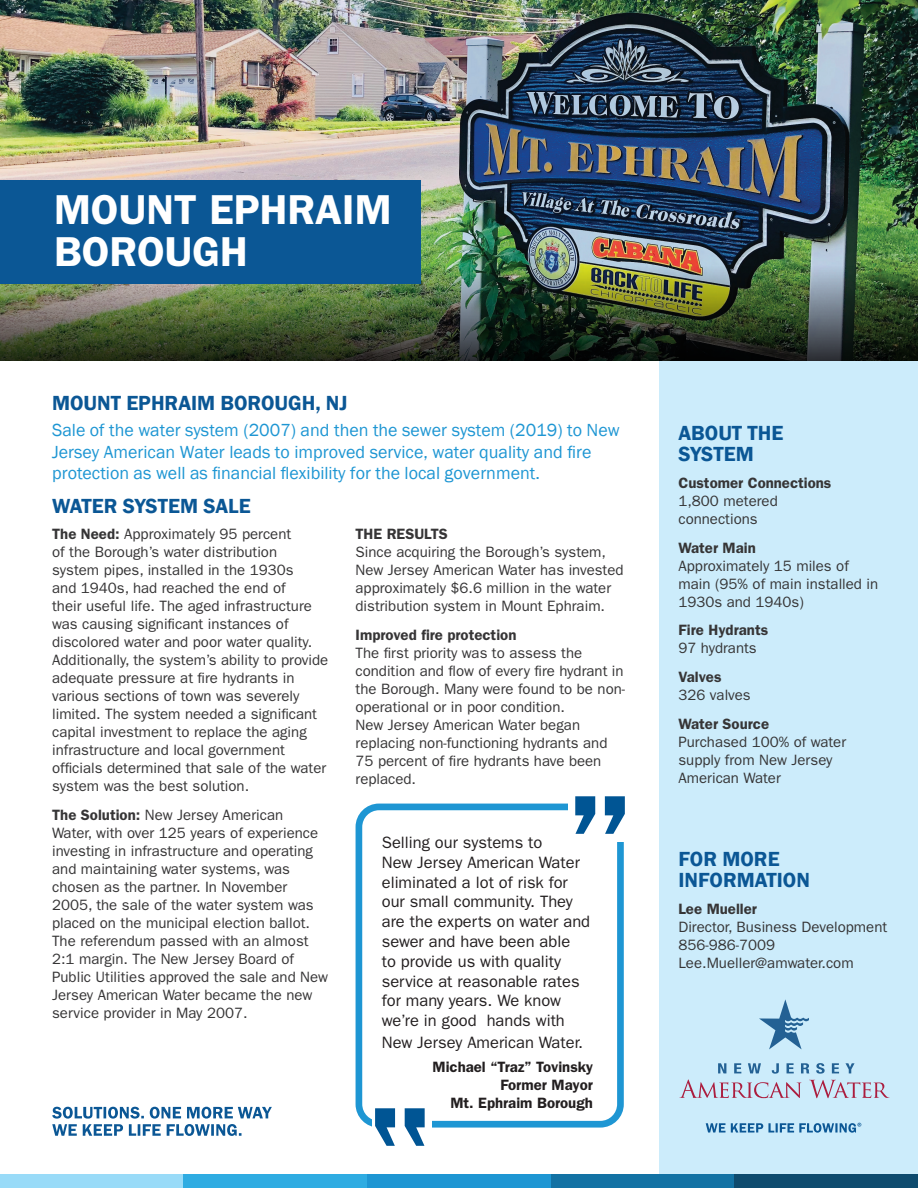
<style>
.page{position:relative;width:918px;height:1188px;background:#fff}
.page>*{position:absolute;margin:0;border:0;box-sizing:border-box;transform-origin:0 0}
.t1{font:600 42px/42px "ITC Franklin Gothic Std";color:#fff}
.t2{font:600 21px/21px "Franklin Gothic";color:#0b5795}
.t3{font:18px/21.6px "Franklin Gothic";color:#1e96d3}
.t4{font:16.5px/19.8px "ITC Franklin Gothic Std";color:#231f20}
.t5{font:15px/18px "ITC Franklin Gothic Std";color:#363536}
.t6{font:600 15px "ITC Franklin Gothic Std";color:#363536}
.t7{font:600 15px/18px "ITC Franklin Gothic Std";color:#231f20;text-align:right}
.s1{font-weight:600}
</style>
<div class="page">
<div style="left:659px;top:361px;width:259px;height:826px;background:#ccecfb"></div>
<img style="left:0;top:0;width:918px;height:266px">
<img style="left:0;top:266px;width:918px;height:95px">
<div style="left:0;top:180px;width:420px;height:104px;background:#0b5795"></div>
<div style="left:356px;top:804px;width:268px;height:324px;border:7px solid #1e96d3;border-radius:20px"></div>
<div style="left:372px;top:1098px;width:60px;height:50px;background:#fff"></div>
<svg style="left:405px;top:1108px;width:20px;height:38px"></svg>
<svg style="left:375px;top:1108px;width:20px;height:38px"></svg>
<div style="left:568px;top:791px;width:60px;height:50px;background:#fff"></div>
<svg style="left:575px;top:796px;width:20px;height:38px"></svg>
<svg style="left:605px;top:796px;width:20px;height:38px"></svg>
<svg style="left:52px;top:1107px;width:220px;height:29px"></svg>
<div style="left:0;top:1174px;width:184px;height:14px;background:#99dbf8"></div>
<div style="left:184px;top:1174px;width:183px;height:14px;background:#2face2"></div>
<div style="left:367px;top:1174px;width:184px;height:14px;background:#1e96d3"></div>
<div style="left:551px;top:1174px;width:183px;height:14px;background:#1372a4"></div>
<div style="left:734px;top:1174px;width:184px;height:14px;background:#0e4b6e"></div>
<svg style="left:679px;top:1063px;width:210px;height:35px"></svg>
<svg style="left:759px;top:999px;width:50px;height:50px"></svg>
<svg style="left:706px;top:1123px;width:155px;height:10px"></svg>
<h1 class="t1" style="left:54px;top:189px;width:339px">MOUNT EPHRAIM<br>BOROUGH</h1>
<h2 class="t2" style="left:52px;top:393px;width:297px">MOUNT EPHRAIM BOROUGH, NJ</h2>
<p class="t3" style="left:52px;top:420px;width:569px">Sale of the water system (2007) and then the sewer system (2019) to New<br>Jersey American Water leads to improved service, water quality and fire protection as well as financial flexibility for the local government.</p>
<h2 class="t2" style="left:52px;top:496px;width:200px">WATER SYSTEM SALE</h2>
<p class="t5" style="left:52px;top:525px;width:278px"><span class="s1">The Need:</span> Approximately 95 percent<br>of the Borough’s water distribution<br>system pipes, installed in the 1930s<br>and 1940s, had reached the end of<br>their useful life. The aged infrastructure was causing significant instances of discolored water and poor water quality.<br>Additionally, the system’s ability to provide adequate pressure at fire hydrants in various sections of town was severely limited. The system needed a significant capital investment to replace the aging infrastructure and local government officials determined that sale of the water system was the best solution.</p>
<p class="t5" style="left:52px;top:806px;width:277px"><span class="s1">The Solution:</span> New Jersey American<br>Water, with over 125 years of experience investing in infrastructure and operating and maintaining water systems, was chosen as the partner. In November 2005, the sale of the water system was placed on the municipal election ballot.<br>The referendum passed with an almost 2:1 margin. The New Jersey Board of Public Utilities approved the sale and New Jersey American Water became the new service provider in May 2007.</p>
<p class="t6" style="left:356px;top:525px;width:94px">THE RESULTS</p>
<p class="t5" style="left:356px;top:543px;width:270px">Since acquiring the Borough’s system, New Jersey American Water has invested approximately $6.6 million in the water distribution system in Mount Ephraim.</p>
<p class="t6" style="left:356px;top:626px;width:162px">Improved fire protection</p>
<p class="t5" style="left:356px;top:644px;width:271px">The first priority was to assess the condition and flow of every fire hydrant in the Borough. Many were found to be non&shy;operational or in poor condition.<br>New Jersey American Water began replacing non-functioning hydrants and 75 percent of fire hydrants have been replaced.</p>
<p class="t4" style="left:382px;top:833px;width:210px">Selling our systems to<br>New Jersey American Water eliminated a lot of risk for our small community. They are the experts on water and sewer and have been able<br>to provide us with quality service at reasonable rates for many years. We know we’re in good hands with</p>
<p class="t4" style="left:382px;top:1033px;width:203px">New Jersey American Water.</p>
<p class="t7" style="left:432px;top:1058px;width:162px">Michael “Traz” Tovinsky<br>Former Mayor<br>Mt. Ephraim Borough</p>
<h2 class="t2" style="left:678px;top:423px;width:106px">ABOUT THE<br>SYSTEM</h2>
<p class="t6" style="left:678px;top:474px;width:154px">Customer Connections</p>
<p class="t5" style="left:678px;top:492px;width:101px">1,800 metered connections</p>
<p class="t6" style="left:678px;top:539px;width:79px">Water Main</p>
<p class="t5" style="left:678px;top:557px;width:201px">Approximately 15 miles of main (95% of main installed in<br>1930s and 1940s)</p>
<p class="t6" style="left:678px;top:621px;width:91px">Fire Hydrants</p>
<p class="t5" style="left:678px;top:639px;width:80px">97 hydrants</p>
<p class="t6" style="left:678px;top:668px;width:45px">Valves</p>
<p class="t5" style="left:678px;top:686px;width:74px">326 valves</p>
<p class="t6" style="left:678px;top:715px;width:92px">Water Source</p>
<p class="t5" style="left:678px;top:733px;width:169px">Purchased 100% of water supply from New Jersey<br>American Water</p>
<h2 class="t2" style="left:678px;top:849px;width:133px">FOR MORE<br>INFORMATION</h2>
<p class="t6" style="left:678px;top:900px;width:80px">Lee Mueller</p>
<p class="t5" style="left:678px;top:918px;width:210px">Director, Business Development<br>856-986-7009<br>Lee.Mueller@amwater.com</p>
</div>
